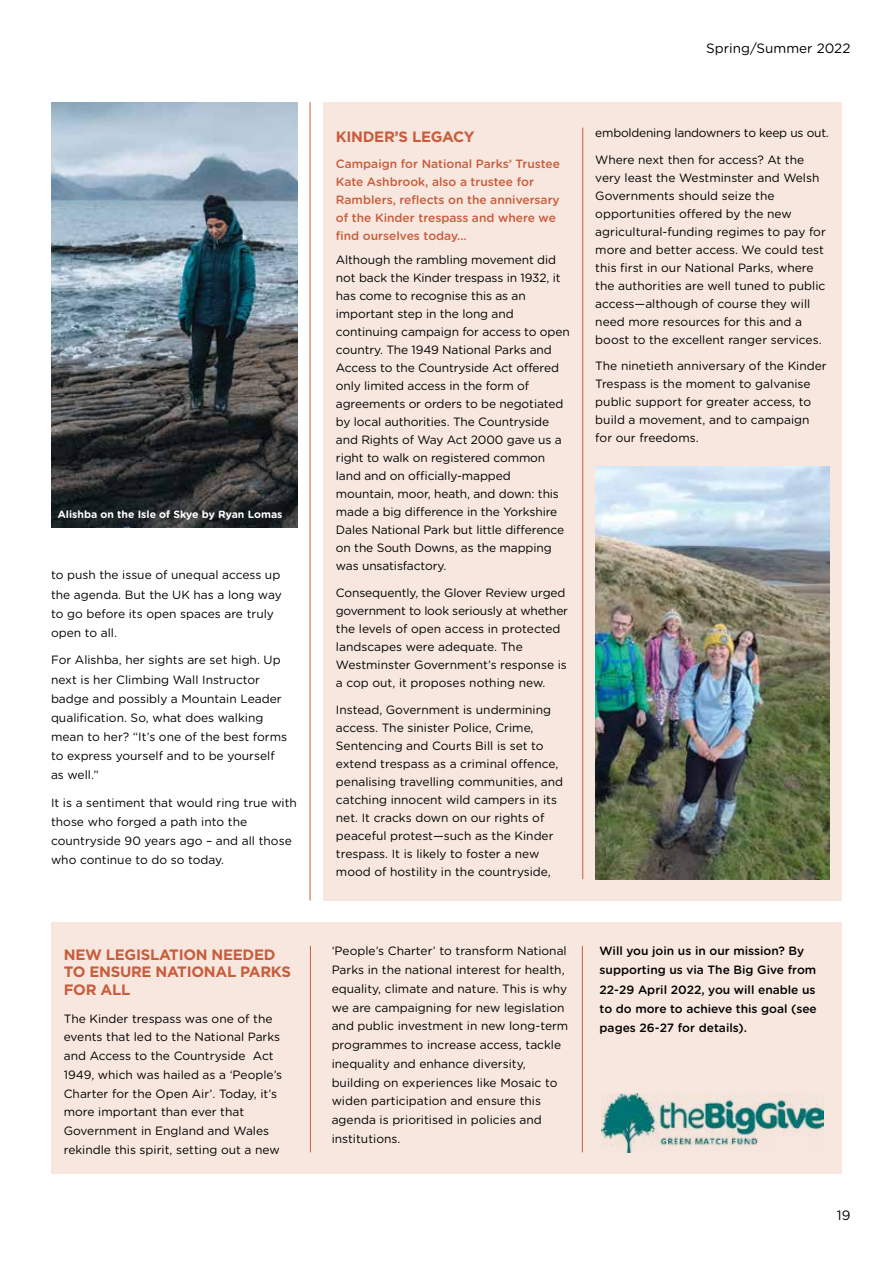
<style>
.page{position:relative;width:893px;height:1263px;background:#fff}
.page>*{position:absolute;margin:0;border:0;box-sizing:border-box;transform-origin:0 0}
.t1{font:700 15px/17.7px "Gotham";letter-spacing:-.02em;color:#c85c3c}
.t2{font:13.5px "Gotham Rounded";color:#000}
.t3{font:12px/18px "Gotham Rounded";color:#000}
.t4{font:500 12px/18px "Gotham Rounded";color:#c85c3c}
.t5{font:500 12px/19.2px "Gotham Rounded";color:#000}
.t6{font:12px "Gotham Rounded";letter-spacing:-.02em;color:#000}
.t7{font:700 10.5px "Gotham Rounded";color:#fff}
</style>
<div class="page">
<div style="left:323px;top:102px;width:519px;height:798px;background:#f7e7de"></div>
<hr style="left:310px;top:102px;width:1px;height:798px;background:#c85c3c">
<img style="left:51px;top:102px;width:247px;height:425px">
<div style="left:51px;top:922px;width:791px;height:252px;background:#f7e7de"></div>
<hr style="left:582px;top:128px;width:1px;height:751px;background:#c85c3c">
<hr style="left:310px;top:946px;width:1px;height:206px;background:#c85c3c">
<hr style="left:582px;top:946px;width:1px;height:206px;background:#c85c3c">
<img style="left:595px;top:467px;width:234px;height:412px">
<img style="left:601px;top:1093px;width:222px;height:59px">
<p class="t7" style="left:58px;top:507px;width:226px">Alishba on the Isle of Skye by Ryan Lomas</p>
<p class="t3" style="left:51px;top:565px;width:232px;line-height:19.2px">to push the issue of unequal access up the agenda. But the UK has a long way to go before its open spaces are truly open to all.</p>
<p class="t3" style="left:51px;top:650px;width:238px;line-height:19.2px">For Alishba, her sights are set high. Up next is her Climbing Wall Instructor badge and possibly a Mountain Leader qualification. So, what does walking mean to her? “It’s one of the best forms to express yourself and to be yourself as well.”</p>
<p class="t3" style="left:51px;top:792px;width:247px;line-height:19.2px">It is a sentiment that would ring true with those who forged a path into the countryside 90 years ago – and all those who continue to do so today.</p>
<p class="t1" style="left:64px;top:945px;width:229px">NEW LEGISLATION NEEDED<br>TO ENSURE NATIONAL PARKS<br>FOR ALL</p>
<p class="t3" style="left:64px;top:1008px;width:220px;line-height:18.8px">The Kinder trespass was one of the events that led to the National Parks and Access to the Countryside Act 1949, which was hailed as a ‘People’s Charter for the Open Air’. Today, it’s more important than ever that Government in England and Wales rekindle this spirit, setting out a new</p>
<p class="t2" style="left:706px;top:39px;width:146px">Spring/Summer 2022</p>
<p class="t1" style="left:336px;top:127px;width:140px">KINDER’S LEGACY</p>
<p class="t4" style="left:336px;top:154px;width:226px">Campaign for National Parks’ Trustee Kate Ashbrook, also a trustee for Ramblers, reflects on the anniversary of the Kinder trespass and where we find ourselves today...</p>
<p class="t3" style="left:336px;top:251px;width:235px">Although the rambling movement did not back the Kinder trespass in 1932, it has come to recognise this as an important step in the long and continuing campaign for access to open country. The 1949 National Parks and Access to the Countryside Act offered only limited access in the form of agreements or orders to be negotiated by local authorities. The Countryside and Rights of Way Act 2000 gave us a right to walk on registered common land and on officially-mapped mountain, moor, heath, and down: this made a big difference in the Yorkshire Dales National Park but little difference on the South Downs, as the mapping was unsatisfactory.</p>
<p class="t3" style="left:336px;top:583px;width:234px">Consequently, the Glover Review urged government to look seriously at whether the levels of open access in protected landscapes were adequate. The Westminster Government’s response is a cop out, it proposes nothing new.</p>
<p class="t3" style="left:336px;top:700px;width:229px">Instead, Government is undermining access. The sinister Police, Crime, Sentencing and Courts Bill is set to extend trespass as a criminal offence, penalising travelling communities, and catching innocent wild campers in its net. It cracks down on our rights of peaceful protest—such as the Kinder trespass. It is likely to foster a new mood of hostility in the countryside,</p>
<p class="t6" style="left:595px;top:125px;width:235px">emboldening landowners to keep us out.</p>
<p class="t3" style="left:595px;top:150px;width:232px">Where next then for access? At the very least the Westminster and Welsh Governments should seize the opportunities offered by the new agricultural-funding regimes to pay for more and better access. We could test this first in our National Parks, where the authorities are well tuned to public access—although of course they will need more resources for this and a boost to the excellent ranger services.</p>
<p class="t3" style="left:595px;top:356px;width:233px">The ninetieth anniversary of the Kinder<br>Trespass is the moment to galvanise public support for greater access, to build a movement, and to campaign for our freedoms.</p>
<p class="t3" style="left:332px;top:941px;width:238px;line-height:18.8px">‘People’s Charter’ to transform National Parks in the national interest for health, equality, climate and nature. This is why we are campaigning for new legislation and public investment in new long-term programmes to increase access, tackle inequality and enhance diversity, building on experiences like Mosaic to widen participation and ensure this agenda is prioritised in policies and institutions.</p>
<p class="t5" style="left:600px;top:941px;width:219px">Will you join us in our mission? By supporting us via The Big Give from<br>22-29 April 2022, you will enable us to do more to achieve this goal (see pages 26-27 for details).</p>
<p class="t2" style="left:837px;top:1206px;width:15px">19</p>
</div>
